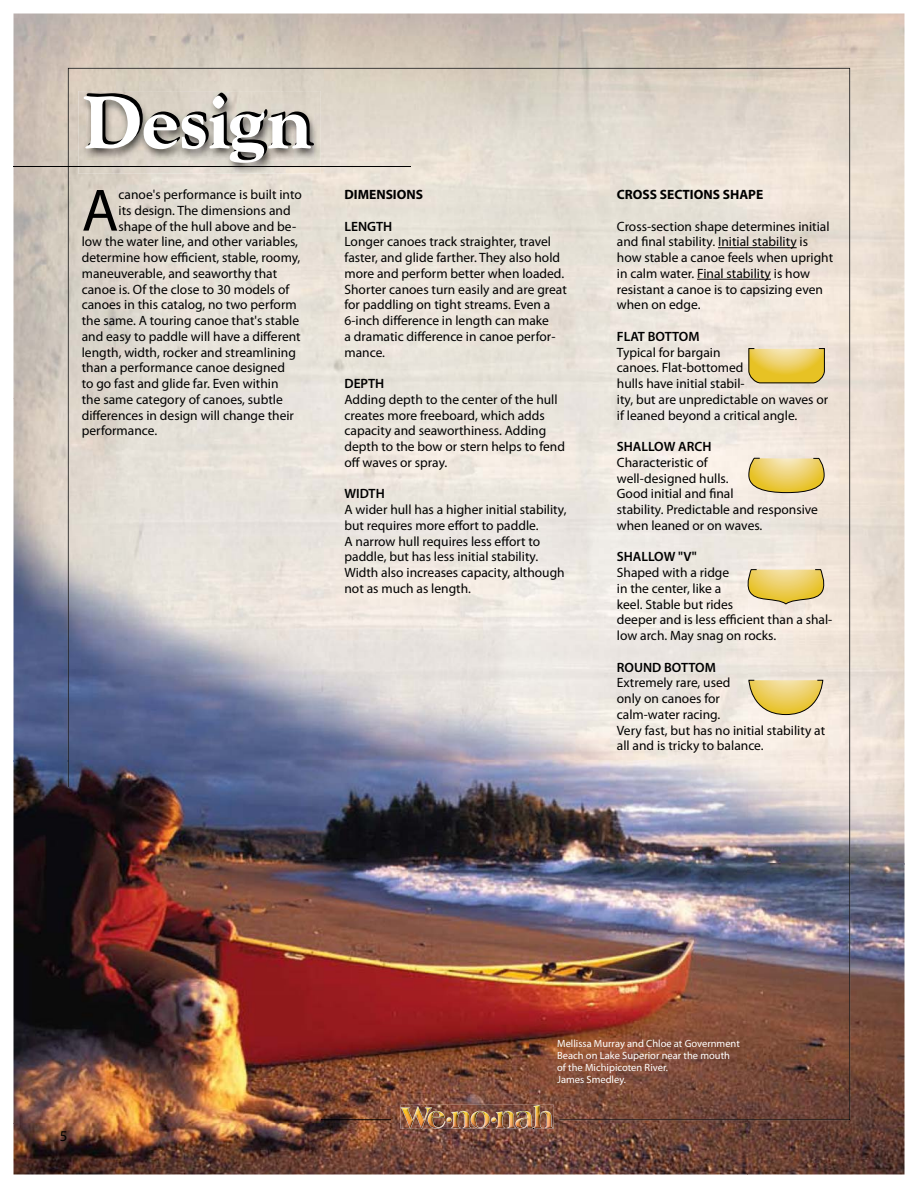
<style>
.page{position:relative;width:918px;height:1188px;background:#fff}
.page>*{position:absolute;margin:0;border:0;box-sizing:border-box;transform-origin:0 0}
.t1{font:800 75px "Goudy";color:#fff}
.t2{font:60.3px "Myriad Pro";color:#000}
.t3{font:15px "Myriad Pro";color:#000}
.t4{font:13.5px/15.8px "Myriad Pro";color:#000}
.t5{font:600 13.5px "Myriad Pro";color:#000}
.t6{font:700 13.5px "Myriad Pro";color:#000}
.t7{font:10.5px/12px "Myriad Pro";color:#fff}
</style>
<div class="page">
<img style="left:14px;top:14px;width:890px;height:1161px">
<img style="left:68px;top:68px;width:782px;height:1052px">
<hr style="left:718px;top:247px;width:79px;height:1px;background:#000">
<hr style="left:697px;top:279px;width:74px;height:1px;background:#000">
<hr style="left:14px;top:166px;width:397px;height:1px;background:#000">
<svg style="left:748px;top:348px;width:77px;height:35px;background:#e0c351"></svg>
<svg style="left:748px;top:458px;width:77px;height:35px;background:#e1c76a"></svg>
<svg style="left:745px;top:569px;width:81px;height:36px;background:#e2ca75"></svg>
<svg style="left:748px;top:680px;width:76px;height:35px;background:#e4cc7a"></svg>
<img style="left:400px;top:1106px;width:1px;height:23px">
<img style="left:401px;top:1105px;width:153px;height:25px">
<img style="left:78px;top:91px;width:243px;height:83px">
<img style="left:87px;top:93px;width:227px;height:67px">
<img style="left:78px;top:166px;width:243px;height:1px">
<hr style="left:321px;top:1119px;width:70px;height:1px;background:#000">
<h1 class="t1" style="left:83px;top:92px;width:231px">Design</h1>
<h2 class="t2" style="left:82px;top:187px;width:38px">A</h2>
<p class="t4" style="left:119px;top:188px;width:185px">canoe's performance is built into</p>
<p class="t4" style="left:119px;top:203px;width:174px">its design. The dimensions and</p>
<p class="t4" style="left:119px;top:219px;width:179px">shape of the hull above and be-</p>
<p class="t4" style="left:82px;top:235px;width:218px">low the water line, and other variables,</p>
<p class="t4" style="left:82px;top:251px;width:220px">determine how efficient, stable, roomy,</p>
<p class="t4" style="left:82px;top:266px;width:197px">maneuverable, and seaworthy that</p>
<p class="t4" style="left:82px;top:282px;width:209px">canoe is. Of the close to 30 models of</p>
<p class="t4" style="left:82px;top:298px;width:216px">canoes in this catalog, no two perform</p>
<p class="t4" style="left:82px;top:314px;width:219px">the same. A touring canoe that's stable</p>
<p class="t4" style="left:82px;top:329px;width:220px">and easy to paddle will have a different</p>
<p class="t4" style="left:82px;top:345px;width:216px">length, width, rocker and streamlining</p>
<p class="t4" style="left:82px;top:361px;width:205px">than a performance canoe designed</p>
<p class="t4" style="left:82px;top:377px;width:198px">to go fast and glide far. Even within</p>
<p class="t4" style="left:82px;top:392px;width:203px">the same category of canoes, subtle</p>
<p class="t4" style="left:82px;top:408px;width:214px">differences in design will change their</p>
<p class="t4" style="left:82px;top:424px;width:77px">performance.</p>
<p class="t6" style="left:344px;top:187px;width:80px">DIMENSIONS</p>
<p class="t5" style="left:344px;top:221px;width:49px">LENGTH</p>
<p class="t4" style="left:344px;top:235px;width:224px">Longer canoes track straighter, travel faster, and glide farther. They also hold more and perform better when loaded.<br>Shorter canoes turn easily and are great for paddling on tight streams. Even a 6-inch difference in length can make<br>a dramatic difference in canoe perfor&shy;mance.</p>
<p class="t5" style="left:344px;top:378px;width:41px">DEPTH</p>
<p class="t4" style="left:344px;top:392px;width:222px">Adding depth to the center of the hull creates more freeboard, which adds capacity and seaworthiness. Adding depth to the bow or stern helps to fend off waves or spray.</p>
<p class="t5" style="left:344px;top:489px;width:42px">WIDTH</p>
<p class="t4" style="left:344px;top:503px;width:224px">A wider hull has a higher initial stability, but requires more effort to paddle.<br>A narrow hull requires less effort to paddle, but has less initial stability.<br>Width also increases capacity, although not as much as length.</p>
<p class="t6" style="left:617px;top:187px;width:148px">CROSS SECTIONS SHAPE</p>
<p class="t4" style="left:617px;top:219px;width:218px">Cross-section shape determines initial and final stability. Initial stability is how stable a canoe feels when upright in calm water. Final stability is how resistant a canoe is to capsizing even when on edge.</p>
<p class="t5" style="left:617px;top:331px;width:84px">FLAT BOTTOM</p>
<p class="t4" style="left:617px;top:345px;width:213px">Typical for bargain<br>canoes. Flat-bottomed<br>hulls have initial stabil-<br>ity, but are unpredictable on waves or if leaned beyond a critical angle.</p>
<p class="t5" style="left:617px;top:441px;width:96px">SHALLOW ARCH</p>
<p class="t4" style="left:617px;top:455px;width:203px">Characteristic of<br>well-designed hulls.<br>Good initial and final<br>stability. Predictable and responsive when leaned or on waves.</p>
<p class="t5" style="left:617px;top:552px;width:81px">SHALLOW "V"</p>
<p class="t4" style="left:617px;top:566px;width:217px">Shaped with a ridge<br>in the center, like a<br>keel. Stable but rides<br>deeper and is less efficient than a shal&shy;low arch. May snag on rocks.</p>
<p class="t5" style="left:617px;top:662px;width:101px">ROUND BOTTOM</p>
<p class="t4" style="left:617px;top:676px;width:210px">Extremely rare, used<br>only on canoes for<br>calm-water racing.<br>Very fast, but has no initial stability at all and is tricky to balance.</p>
<p class="t3" style="left:60px;top:1130px;width:9px">5</p>
<p class="t7" style="left:557px;top:1039px;width:184px">Mellissa Murray and Chloe at Government<br>Beach on Lake Superior near the mouth of the Michipicoten River.<br>James Smedley.</p>
</div>
